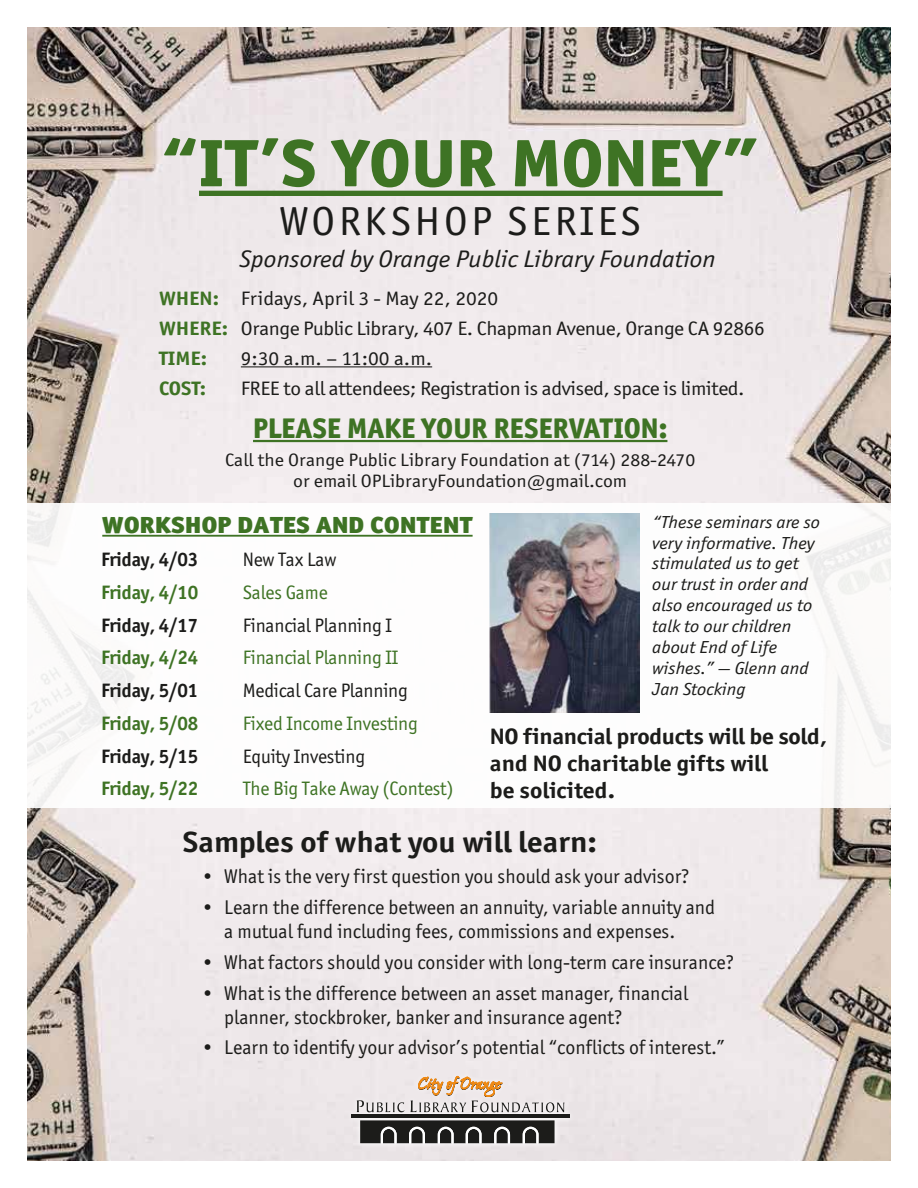
<style>
.page{position:relative;width:918px;height:1188px;background:#fff}
.page>*{position:absolute;margin:0;border:0;box-sizing:border-box;transform-origin:0 0}
.t1{font:800 67.2px "Officina San ITC";color:#3e7324;scale:1.05 1}
.t2{font:40.5px "Officina San ITC";letter-spacing:.08em;color:#1c1c1a;scale:1.05 1}
.t3{font:700 29.4px "Officina San ITC";color:#1c1c1a;scale:1.1 1}
.t4{font:800 28.5px "Officina San ITC";color:#3e7324}
.t5{font:italic 24px "Officina San ITC";color:#1c1c1a;scale:1.1 1}
.t6{font:900 23.4px "Officina San ITC";color:#3e7324;scale:1.1 1}
.t7{font:700 22.5px/26.8px "Officina San ITC";color:#1c1c1a;scale:1.1 1}
.t8{font:19.95px/24px "Officina San ITC";color:#1c1c1a}
.t9{font:19.5px/29.8px "Officina San ITC";letter-spacing:-.01em;color:#1c1c1a;scale:1.1 1}
.t10{font:19.5px "Officina San ITC";letter-spacing:-.01em;color:#3e7324}
.t11{font:19.5px "Officina San ITC";letter-spacing:-.01em;color:#1c1c1a}
.t12{font:700 19.5px "Officina San ITC";letter-spacing:-.01em;color:#1c1c1a}
.t13{font:700 19.5px "Officina San ITC";letter-spacing:-.01em;color:#3e7324}
.t14{font:700 19.5px "Officina San ITC";letter-spacing:-.01em;color:#3e7324;scale:1.1 1}
.t15{font:18px/21.6px "Officina San ITC";color:#1c1c1a;text-align:center;scale:1.1 1}
.t16{font:italic 17.4px/21px "Officina San ITC";color:#1c1c1a;scale:1.1 1}
.s1{font-weight:700;color:#3e7324}
</style>
<div class="page">
<img style="left:27px;top:27px;width:864px;height:1134px">
<div style="left:27px;top:503px;width:864px;height:305px;background:#fff"></div>
<img style="left:343px;top:1069px;width:234px;height:82px">
<svg style="left:357px;top:1100px;width:47px;height:12px"></svg>
<svg style="left:410px;top:1076px;width:155px;height:36px;background:#ddcec4"></svg>
<hr style="left:351px;top:1114px;width:218px;height:4px;background:#1c1c1a">
<svg style="left:360px;top:1120px;width:195px;height:23px;background:#3d3d3b"></svg>
<img style="left:490px;top:514px;width:149px;height:198px">
<hr style="left:102px;top:535px;width:371px;height:2px;background:#3e7324">
<hr style="left:241px;top:366px;width:191px;height:1px;background:#1c1c1a">
<hr style="left:253px;top:440px;width:414px;height:2px;background:#3e7324">
<div style="left:199px;top:191px;width:524px;height:5px;background:#3e7324"></div>
<h1 class="t1" style="left:162px;top:121px;width:570px">“IT’S YOUR MONEY”</h1>
<h2 class="t2" style="left:279px;top:198px;width:346px">WORKSHOP SERIES</h2>
<p class="t5" style="left:240px;top:245px;width:434px">Sponsored by Orange Public Library Foundation</p>
<p class="t9" style="left:159px;top:284px;width:552px"><span class="s1">WHEN:</span> Fridays, April 3 - May 22, 2020<br><span class="s1">WHERE:</span> Orange Public Library, 407 E. Chapman Avenue, Orange CA 92866<br><span class="s1">TIME:</span></p>
<p class="t9" style="left:241px;top:343px;width:175px">9:30 a.m. – 11:00 a.m.</p>
<p class="t14" style="left:159px;top:376px;width:44px">COST:</p>
<p class="t9" style="left:241px;top:373px;width:459px">FREE to all attendees; Registration is advised, space is limited.</p>
<h3 class="t4" style="left:253px;top:410px;width:416px">PLEASE MAKE YOUR RESERVATION:</h3>
<p class="t15" style="left:225px;top:449px;width:429px">Call the Orange Public Library Foundation at (714) 288-2470 or email OPLibraryFoundation@gmail.com</p>
<p class="t6" style="left:102px;top:510px;width:338px">WORKSHOP DATES AND CONTENT</p>
<p class="t12" style="left:101px;top:547px;width:99px">Friday, 4/03</p>
<p class="t11" style="left:243px;top:548px;width:95px">New Tax Law</p>
<p class="t13" style="left:101px;top:580px;width:99px">Friday, 4/10</p>
<p class="t10" style="left:243px;top:581px;width:86px">Sales Game</p>
<p class="t12" style="left:101px;top:613px;width:99px">Friday, 4/17</p>
<p class="t11" style="left:243px;top:614px;width:151px">Financial Planning I</p>
<p class="t13" style="left:101px;top:646px;width:99px">Friday, 4/24</p>
<p class="t10" style="left:243px;top:647px;width:157px">Financial Planning II</p>
<p class="t12" style="left:101px;top:678px;width:99px">Friday, 5/01</p>
<p class="t11" style="left:243px;top:679px;width:167px">Medical Care Planning</p>
<p class="t13" style="left:101px;top:711px;width:99px">Friday, 5/08</p>
<p class="t10" style="left:243px;top:712px;width:177px">Fixed Income Investing</p>
<p class="t12" style="left:101px;top:744px;width:99px">Friday, 5/15</p>
<p class="t11" style="left:243px;top:745px;width:124px">Equity Investing</p>
<p class="t13" style="left:101px;top:777px;width:99px">Friday, 5/22</p>
<p class="t10" style="left:243px;top:778px;width:213px">The Big Take Away (Contest)</p>
<p class="t16" style="left:652px;top:511px;width:154px">“These seminars are so very informative. They stimulated us to get our trust in order and also encouraged us to talk to our children about End of Life wishes.” — Glenn and<br>Jan Stocking</p>
<p class="t7" style="left:490px;top:722px;width:308px">NO financial products will be sold, and NO charitable gifts will<br>be solicited.</p>
<h3 class="t3" style="left:183px;top:824px;width:378px">Samples of what you will learn:</h3>
<p class="t8" style="left:201px;top:864px;width:490px">• What is the very first question you should ask your advisor?</p>
<p class="t8" style="left:224px;top:895px;width:493px;text-indent:-23px">• Learn the difference between an annuity, variable annuity and a mutual fund including fees, commissions and expenses.</p>
<p class="t8" style="left:201px;top:950px;width:535px">• What factors should you consider with long-term care insurance?</p>
<p class="t8" style="left:224px;top:981px;width:466px;text-indent:-23px">• What is the difference between an asset manager, financial planner, stockbroker, banker and insurance agent?</p>
<p class="t8" style="left:201px;top:1036px;width:525px">• Learn to identify your advisor’s potential “conflicts of interest.”</p>
</div>
